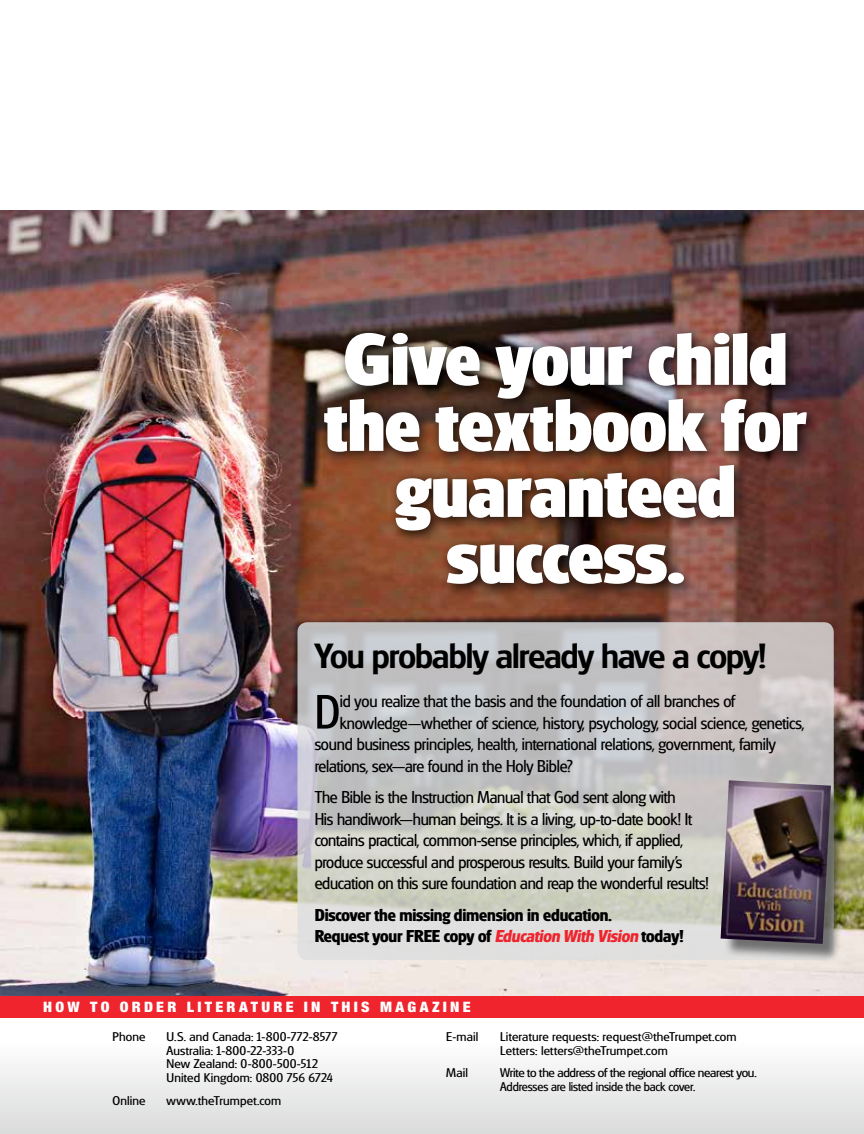
<style>
.page{position:relative;width:864px;height:1134px;background:#fff}
.page>*{position:absolute;margin:0;border:0;box-sizing:border-box;transform-origin:0 0}
.t1{font:800 76.5px/66px "Glasgow Pro";letter-spacing:-.01em;color:#fff;text-align:center}
.t2{font:50.4px "Glasgow Pro";color:#000}
.t3{font:500 36.6px "Glasgow Pro";color:#000;scale:1.05 1}
.t4{font:18px/21.6px "Glasgow Pro";letter-spacing:-.015em;color:#000}
.t5{font:700 18px/21.6px "Glasgow Pro";letter-spacing:-.01em;color:#000}
.t6{font:900 condensed 14.4px "Helvetica Neue LT Std";letter-spacing:.205em;color:#fff;scale:1.09 1}
.t7{font:13.2px/13.8px "Glasgow Pro";letter-spacing:.01em;color:#000;scale:1.09 1}
.t8{font:13.2px/13.8px "Glasgow Pro";letter-spacing:-.015em;color:#000;scale:1.09 1}
.s1{font-style:italic;color:#ef242d}
</style>
<div class="page">
<img style="left:0;top:211px;width:864px;height:785px">
<svg style="left:297px;top:622px;width:537px;height:338px;background:#cbcac8"></svg>
<div style="left:315px;top:325px;width:506px;height:273px;background:#000;opacity:.85"></div>
<div style="left:723px;top:783px;width:126px;height:179px;background:#000;opacity:.5"></div>
<img style="left:721px;top:780px;width:110px;height:164px">
<div style="left:0;top:1016px;width:864px;height:118px;background:linear-gradient(to bottom,#fff,#dbdcdd)"></div>
<div style="left:0;top:996px;width:864px;height:22px;background:#ef242d"></div>
<h1 class="t1" style="left:325px;top:326px;width:484px">Give your child the textbook for guaranteed success.</h1>
<h3 class="t3" style="left:315px;top:634px;width:431px">You probably already have a copy!</h3>
<h2 class="t2" style="left:315px;top:683px;width:27px">D</h2>
<p class="t4" style="left:340px;top:690px;width:397px">id you realize that the basis and the foundation of all branches of</p>
<p class="t4" style="left:340px;top:712px;width:466px">knowledge—whether of science, history, psychology, social science, genetics,</p>
<p class="t4" style="left:315px;top:733px;width:463px">sound business principles, health, international relations, government, family</p>
<p class="t4" style="left:315px;top:755px;width:260px">relations, sex—are found in the Holy Bible?</p>
<p class="t4" style="left:315px;top:786px;width:395px">The Bible is the Instruction Manual that God sent along with<br>His handiwork—human beings. It is a living, up-to-date book! It contains practical, common-sense principles, which, if applied, produce successful and prosperous results. Build your family’s education on this sure foundation and reap the wonderful results!</p>
<p class="t5" style="left:315px;top:904px;width:371px">Discover the missing dimension in education.<br>Request your FREE copy of <span class="s1">Education With Vision</span>today!</p>
<p class="t6" style="left:43px;top:998px;width:394px">HOW TO ORDER LITERATURE IN THIS MAGAZINE</p>
<p class="t7" style="left:113px;top:1029px;width:32px">Phone</p>
<p class="t7" style="left:167px;top:1029px;width:158px">U.S. and Canada: 1-800-772-8577<br>Australia: 1-800-22-333-0<br>New Zealand: 0-800-500-512<br>United Kingdom: 0800 756 6724</p>
<p class="t7" style="left:113px;top:1094px;width:32px">Online</p>
<p class="t7" style="left:167px;top:1094px;width:107px">www.theTrumpet.com</p>
<p class="t7" style="left:446px;top:1029px;width:31px">E-mail</p>
<p class="t7" style="left:500px;top:1029px;width:218px">Literature requests: request@theTrumpet.com<br>Letters: letters@theTrumpet.com</p>
<p class="t7" style="left:446px;top:1066px;width:21px">Mail</p>
<p class="t8" style="left:500px;top:1066px;width:237px">Write to the address of the regional office nearest you.<br>Addresses are listed inside the back cover.</p>
</div>
